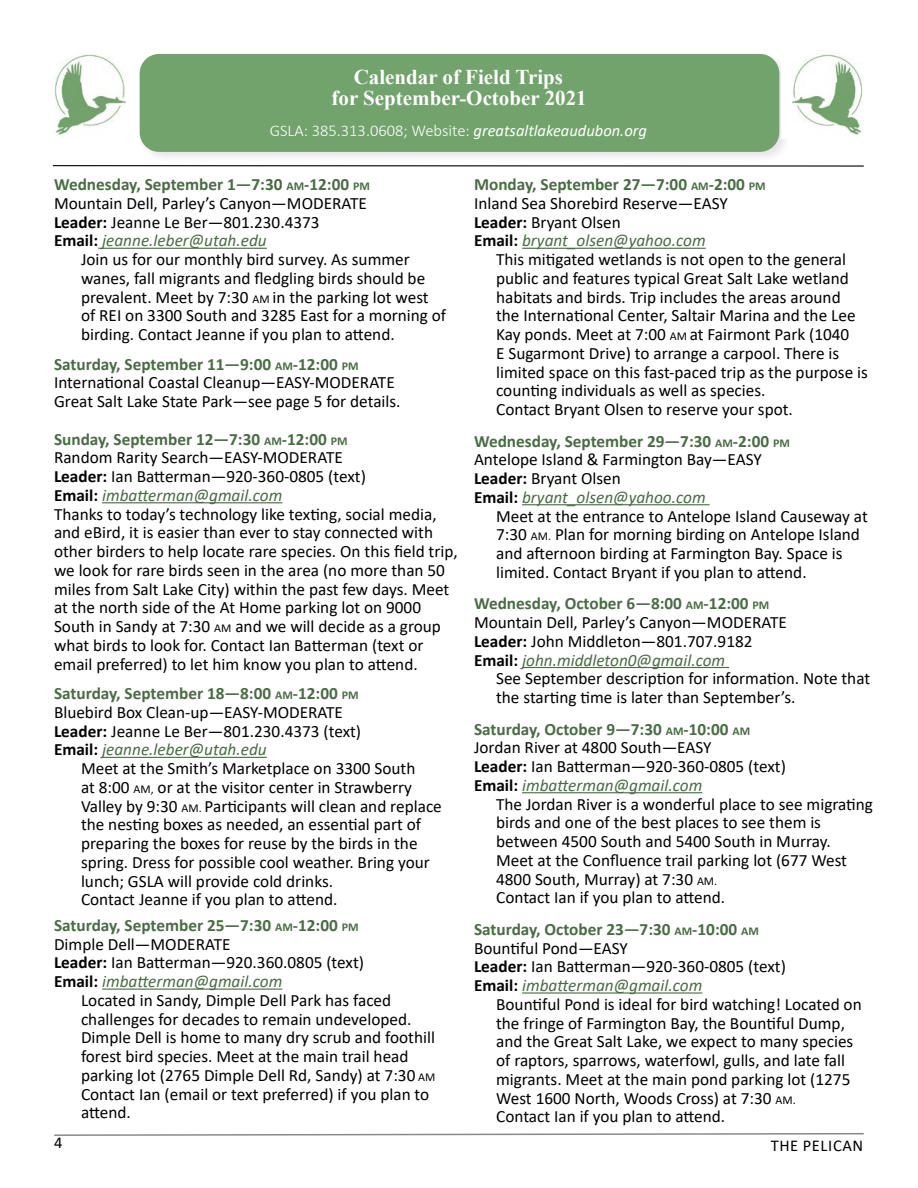
<style>
.page{position:relative;width:918px;height:1188px;background:#fff}
.page>*{position:absolute;margin:0;border:0;box-sizing:border-box;transform-origin:0 0}
.Calendar_Title{font:700 21px "Times New Roman";color:#fff}
.t1{font:17.25px/18.8px "Calibri";color:#000}
.t2{font:700 17.25px "Calibri";color:#496c44}
.t3{font:italic 17.25px "Calibri";color:#496c44}
.Calendar_Title-2{font:300 16.5px "Calibri";color:#fff}
.Footer_Right{font:16.5px "Calibri";letter-spacing:.04em;color:#000}
.s1{font-weight:400;font-style:italic}
.s2{font-size:12px}
.s3{font-weight:700}
.s4{font-weight:700;font-style:normal;color:#000}
.s5{font-style:italic;color:#496c44}
</style>
<div class="page">
<div style="left:137px;top:52px;width:654px;height:111px;background:#000;opacity:.1"></div>
<div style="left:141px;top:55px;width:637px;height:95px;background:#72a36c;border-radius:18px"></div>
<div style="left:140px;top:54px;width:639px;height:98px;border:3px solid #72a36c;border-radius:18px"></div>
<svg style="left:54px;top:1133px;width:810px;height:3px"></svg>
<img style="left:782px;top:52px;width:81px;height:87px">
<img style="left:54px;top:54px;width:72px;height:81px">
<hr style="left:53px;top:165px;width:810px;height:2px;background:#000">
<hr style="left:522px;top:248px;width:184px;height:1px;background:#496c44">
<hr style="left:522px;top:504px;width:188px;height:1px;background:#496c44">
<hr style="left:522px;top:667px;width:207px;height:1px;background:#496c44">
<hr style="left:522px;top:792px;width:180px;height:1px;background:#496c44">
<hr style="left:522px;top:992px;width:180px;height:2px;background:#496c44">
<hr style="left:98px;top:248px;width:169px;height:1px;background:#496c44">
<hr style="left:102px;top:502px;width:180px;height:1px;background:#496c44">
<hr style="left:102px;top:757px;width:165px;height:1px;background:#496c44">
<hr style="left:102px;top:989px;width:180px;height:1px;background:#496c44">
<p class="Calendar_Title" style="left:354px;top:62px;width:211px">Calendar of Field Trips</p>
<p class="Calendar_Title" style="left:332px;top:83px;width:257px">for September-October 2021</p>
<p class="Calendar_Title-2" style="left:270px;top:121px;width:379px">GSLA: 385.313.0608; Website: <span class="s1">greatsaltlakeaudubon.org</span></p>
<p class="t2" style="left:54px;top:172px;width:317px">Wednesday, September 1—7:30 <span class="s2">AM</span>-12:00 <span class="s2">PM</span></p>
<p class="t1" style="left:54px;top:193px;width:314px">Mountain Dell, Parley’s Canyon—MODERATE</p>
<p class="t1" style="left:54px;top:212px;width:267px"><span class="s3">Leader:</span> Jeanne Le Ber—801.230.4373</p>
<p class="t3" style="left:54px;top:229px;width:214px"><span class="s4">Email:</span> jeanne.leber@utah.edu</p>
<p class="t1" style="left:81px;top:250px;width:367px">Join us for our monthly bird survey. As summer wanes, fall migrants and fledgling birds should be prevalent. Meet by 7:30 <span class="s2">AM</span> in the parking lot west of REI on 3300 South and 3285 East for a morning of birding. Contact Jeanne if you plan to attend.</p>
<p class="t2" style="left:54px;top:352px;width:306px">Saturday, September 11—9:00 <span class="s2">AM</span>-12:00 <span class="s2">PM</span></p>
<p class="t1" style="left:54px;top:373px;width:342px">International Coastal Cleanup—EASY-MODERATE</p>
<p class="t1" style="left:54px;top:392px;width:348px">Great Salt Lake State Park—see page 5 for details.</p>
<p class="t2" style="left:54px;top:427px;width:295px">Sunday, September 12—7:30 <span class="s2">AM</span>-12:00 <span class="s2">PM</span></p>
<p class="t1" style="left:54px;top:448px;width:290px">Random Rarity Search—EASY-MODERATE</p>
<p class="t1" style="left:54px;top:467px;width:313px"><span class="s3">Leader:</span> Ian Batterman—920-360-0805 (text)</p>
<p class="t3" style="left:54px;top:483px;width:230px"><span class="s4">Email:</span> imbatterman@gmail.com</p>
<p class="t1" style="left:54px;top:504px;width:405px">Thanks to today’s technology like texting, social media, and eBird, it is easier than ever to stay connected with other birders to help locate rare species. On this field trip, we look for rare birds seen in the area (no more than 50 miles from Salt Lake City) within the past few days. Meet at the north side of the At Home parking lot on 9000<br>South in Sandy at 7:30 <span class="s2">AM</span> and we will decide as a group what birds to look for. Contact Ian Batterman (text or email preferred) to let him know you plan to attend.</p>
<p class="t2" style="left:54px;top:681px;width:306px">Saturday, September 18—8:00 <span class="s2">AM</span>-12:00 <span class="s2">PM</span></p>
<p class="t1" style="left:54px;top:702px;width:291px">Bluebird Box Clean-up—EASY-MODERATE</p>
<p class="t1" style="left:54px;top:721px;width:309px"><span class="s3">Leader:</span> Jeanne Le Ber—801.230.4373 (text)<br><span class="s3">Email:</span> <span class="s5">jeanne.leber@utah.edu</span></p>
<p class="t1" style="left:81px;top:759px;width:362px">Meet at the Smith’s Marketplace on 3300 South<br>at 8:00 <span class="s2">AM,</span> or at the visitor center in Strawberry Valley by 9:30 <span class="s2">AM.</span> Participants will clean and replace the nesting boxes as needed, an essential part of preparing the boxes for reuse by the birds in the spring. Dress for possible cool weather. Bring your lunch; GSLA will provide cold drinks.<br>Contact Jeanne if you plan to attend.</p>
<p class="t2" style="left:54px;top:913px;width:306px">Saturday, September 25—7:30 <span class="s2">AM</span>-12:00 <span class="s2">PM</span></p>
<p class="t1" style="left:54px;top:934px;width:178px">Dimple Dell—MODERATE</p>
<p class="t1" style="left:54px;top:953px;width:312px"><span class="s3">Leader:</span> Ian Batterman—920.360.0805 (text)<br><span class="s3">Email:</span> <span class="s5">imbatterman@gmail.com</span></p>
<p class="t1" style="left:81px;top:990px;width:356px">Located in Sandy, Dimple Dell Park has faced challenges for decades to remain undeveloped.<br>Dimple Dell is home to many dry scrub and foothill forest bird species. Meet at the main trail head parking lot (2765 Dimple Dell Rd, Sandy) at 7:30 <span class="s2">AM </span>Contact Ian (email or text preferred) if you plan to attend.</p>
<p class="Footer_Right" style="left:54px;top:1131px;width:10px">4</p>
<p class="t2" style="left:474px;top:172px;width:293px">Monday, September 27—7:00 <span class="s2">AM</span>-2:00 <span class="s2">PM</span></p>
<p class="t1" style="left:474px;top:193px;width:255px">Inland Sea Shorebird Reserve—EASY</p>
<p class="t1" style="left:474px;top:212px;width:148px"><span class="s3">Leader:</span> Bryant Olsen</p>
<p class="t3" style="left:474px;top:229px;width:233px"><span class="s4">Email:</span> bryant_olsen@yahoo.com</p>
<p class="t1" style="left:496px;top:250px;width:373px">This mitigated wetlands is not open to the general public and features typical Great Salt Lake wetland habitats and birds. Trip includes the areas around the International Center, Saltair Marina and the Lee Kay ponds. Meet at 7:00 <span class="s2">AM</span> at Fairmont Park (1040<br>E Sugarmont Drive) to arrange a carpool. There is limited space on this fast-paced trip as the purpose is counting individuals as well as species.<br>Contact Bryant Olsen to reserve your spot.</p>
<p class="t2" style="left:474px;top:429px;width:317px">Wednesday, September 29—7:30 <span class="s2">AM</span>-2:00 <span class="s2">PM</span></p>
<p class="t1" style="left:474px;top:450px;width:289px">Antelope Island &amp; Farmington Bay—EASY</p>
<p class="t1" style="left:474px;top:469px;width:148px"><span class="s3">Leader:</span> Bryant Olsen</p>
<p class="t3" style="left:474px;top:485px;width:233px"><span class="s4">Email:</span> bryant_olsen@yahoo.com</p>
<p class="t1" style="left:496px;top:506px;width:373px">Meet at the entrance to Antelope Island Causeway at 7:30 <span class="s2">AM.</span> Plan for morning birding on Antelope Island and afternoon birding at Farmington Bay. Space is limited. Contact Bryant if you plan to attend.</p>
<p class="t2" style="left:474px;top:591px;width:297px">Wednesday, October 6—8:00 <span class="s2">AM</span>-12:00 <span class="s2">PM</span></p>
<p class="t1" style="left:474px;top:613px;width:314px">Mountain Dell, Parley’s Canyon—MODERATE</p>
<p class="t1" style="left:474px;top:631px;width:280px"><span class="s3">Leader:</span> John Middleton—801.707.9182</p>
<p class="t3" style="left:474px;top:648px;width:253px"><span class="s4">Email:</span> john.middleton0@gmail.com</p>
<p class="t1" style="left:496px;top:669px;width:376px">See September description for information. Note that the starting time is later than September’s.</p>
<p class="t2" style="left:474px;top:717px;width:278px">Saturday, October 9—7:30 <span class="s2">AM</span>-10:00 <span class="s2">AM</span></p>
<p class="t1" style="left:474px;top:738px;width:239px">Jordan River at 4800 South—EASY</p>
<p class="t1" style="left:474px;top:757px;width:313px"><span class="s3">Leader:</span> Ian Batterman—920-360-0805 (text)</p>
<p class="t3" style="left:474px;top:773px;width:230px"><span class="s4">Email:</span> imbatterman@gmail.com</p>
<p class="t1" style="left:496px;top:794px;width:378px">The Jordan River is a wonderful place to see migrating birds and one of the best places to see them is between 4500 South and 5400 South in Murray.<br>Meet at the Confluence trail parking lot (677 West 4800 South, Murray) at 7:30 <span class="s2">AM.</span></p>
<p class="t1" style="left:496px;top:888px;width:231px">Contact Ian if you plan to attend.</p>
<p class="t2" style="left:474px;top:917px;width:286px">Saturday, October 23—7:30 <span class="s2">AM</span>-10:00 <span class="s2">AM</span></p>
<p class="t1" style="left:474px;top:938px;width:156px">Bountiful Pond—EASY</p>
<p class="t1" style="left:474px;top:957px;width:313px"><span class="s3">Leader:</span> Ian Batterman—920-360-0805 (text)</p>
<p class="t3" style="left:474px;top:973px;width:230px"><span class="s4">Email:</span> imbatterman@gmail.com</p>
<p class="t1" style="left:496px;top:994px;width:367px">Bountiful Pond is ideal for bird watching! Located on the fringe of Farmington Bay, the Bountiful Dump, and the Great Salt Lake, we expect to many species of raptors, sparrows, waterfowl, gulls, and late fall migrants. Meet at the main pond parking lot (1275<br>West 1600 North, Woods Cross) at 7:30 <span class="s2">AM.</span></p>
<p class="t1" style="left:496px;top:1107px;width:231px">Contact Ian if you plan to attend.</p>
<p class="Footer_Right" style="left:771px;top:1135px;width:94px">THE PELICAN</p>
</div>
